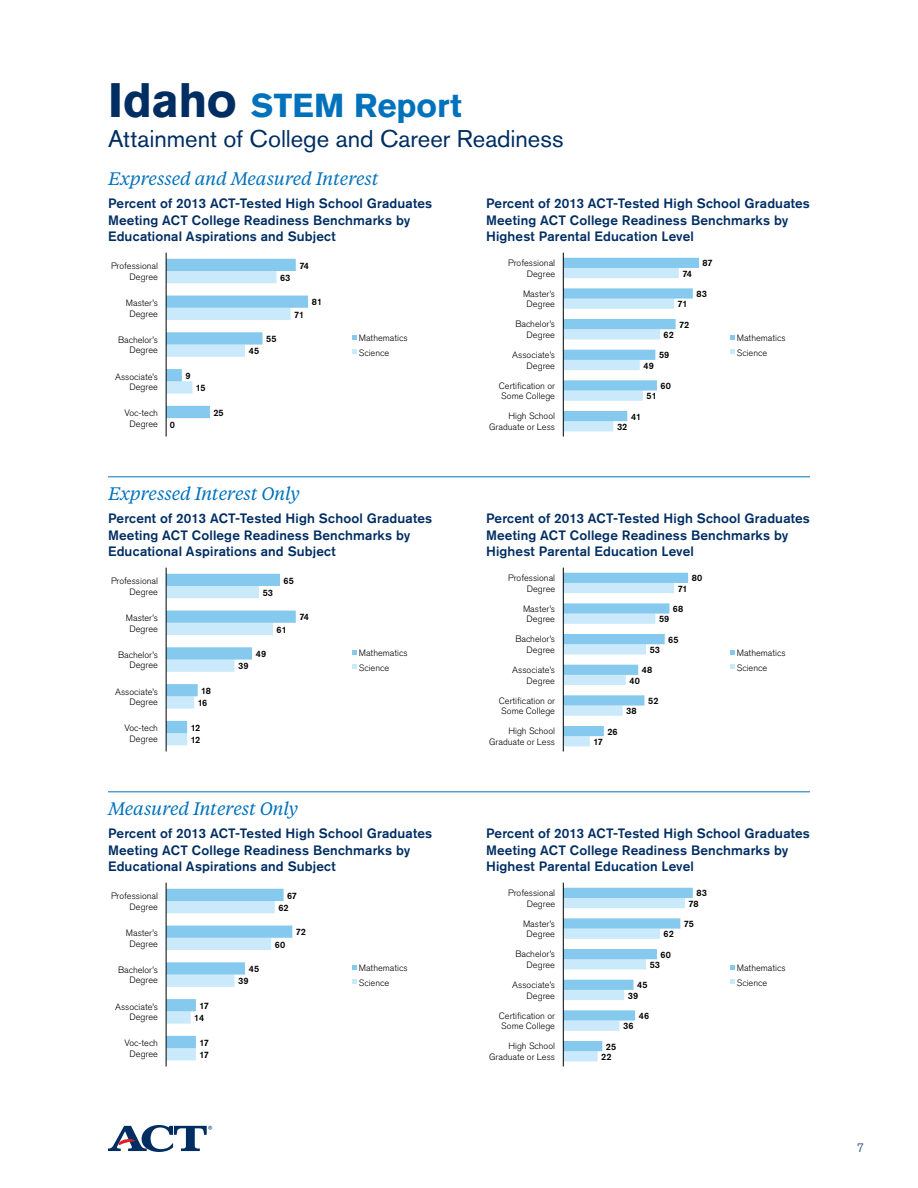
<style>
.page{position:relative;width:918px;height:1188px;background:#fff}
.page>*{position:absolute;margin:0;border:0;box-sizing:border-box;transform-origin:0 0}
.t1{font:700 33px "Akzidenz Grotesk Std";letter-spacing:.005em;color:#0072bc}
.t2{font:24px "Akzidenz Grotesk Std";color:#002d62}
.t3{font:italic 18px "Tiempos Text";letter-spacing:-.01em;color:#0072bc}
.t4{font:500 13.5px/16.5px "Akzidenz Grotesk Std";letter-spacing:.01em;color:#002d62}
.t5{font:300 12px "Akzidenz Grotesk Std";color:#002d62}
.t6{font:300 9.15px/10.6px "Akzidenz Grotesk Std";color:#000001;text-align:right}
.t7{font:500 9.15px "Akzidenz Grotesk Std";color:#000001}
.s1{font-size:48px;color:#002d62}
</style>
<div class="page">
<svg style="left:108px;top:1125px;width:104px;height:27px"></svg>
<svg style="left:167px;top:574px;width:129px;height:171px"></svg>
<hr style="left:166px;top:568px;width:1px;height:184px;background:#000001">
<svg style="left:352px;top:650px;width:5px;height:5px"></svg>
<svg style="left:352px;top:664px;width:5px;height:5px"></svg>
<svg style="left:167px;top:259px;width:141px;height:159px"></svg>
<hr style="left:166px;top:253px;width:1px;height:184px;background:#000001">
<svg style="left:352px;top:335px;width:5px;height:5px"></svg>
<svg style="left:352px;top:349px;width:5px;height:5px"></svg>
<svg style="left:564px;top:258px;width:135px;height:173px"></svg>
<hr style="left:563px;top:253px;width:1px;height:184px;background:#000001">
<svg style="left:730px;top:335px;width:5px;height:5px"></svg>
<svg style="left:730px;top:349px;width:5px;height:5px"></svg>
<svg style="left:564px;top:573px;width:124px;height:173px"></svg>
<hr style="left:563px;top:568px;width:1px;height:184px;background:#000001">
<svg style="left:730px;top:650px;width:5px;height:5px"></svg>
<svg style="left:730px;top:664px;width:5px;height:5px"></svg>
<svg style="left:167px;top:889px;width:125px;height:171px"></svg>
<hr style="left:166px;top:883px;width:1px;height:184px;background:#000001">
<svg style="left:352px;top:965px;width:5px;height:5px"></svg>
<svg style="left:352px;top:979px;width:5px;height:5px"></svg>
<svg style="left:564px;top:888px;width:129px;height:173px"></svg>
<hr style="left:563px;top:883px;width:1px;height:184px;background:#000001">
<svg style="left:730px;top:965px;width:5px;height:5px"></svg>
<svg style="left:730px;top:979px;width:5px;height:5px"></svg>
<hr style="left:108px;top:476px;width:702px;height:1px;background:#0072bc">
<hr style="left:108px;top:791px;width:702px;height:1px;background:#0072bc">
<h1 class="t1" style="left:108px;top:86px;width:355px"><span class="s1">Idaho</span> STEM Report</h1>
<h2 class="t2" style="left:108px;top:124px;width:457px">Attainment of College and Career Readiness</h2>
<h3 class="t3" style="left:108px;top:166px;width:272px">Expressed and Measured Interest</h3>
<h3 class="t4" style="left:108px;top:195px;width:326px">Percent of 2013 ACT-Tested High School Graduates<br>Meeting ACT College Readiness Benchmarks by<br>Educational Aspirations and Subject</h3>
<h3 class="t4" style="left:486px;top:195px;width:326px">Percent of 2013 ACT-Tested High School Graduates<br>Meeting ACT College Readiness Benchmarks by<br>Highest Parental Education Level</h3>
<p class="t6" style="left:111px;top:261px;width:48px">Professional<br>Degree</p>
<p class="t7" style="left:280px;top:272px;width:12px">63</p>
<p class="t7" style="left:299px;top:260px;width:11px">74</p>
<p class="t6" style="left:508px;top:258px;width:48px">Professional<br>Degree</p>
<p class="t7" style="left:682px;top:268px;width:11px">74</p>
<p class="t7" style="left:703px;top:258px;width:12px">87</p>
<p class="t6" style="left:126px;top:298px;width:34px;text-align:center">Master’s<br>Degree</p>
<p class="t7" style="left:294px;top:309px;width:12px">71</p>
<p class="t7" style="left:312px;top:297px;width:12px">81</p>
<p class="t6" style="left:523px;top:288px;width:34px;text-align:center">Master’s<br>Degree</p>
<p class="t7" style="left:678px;top:299px;width:12px">71</p>
<p class="t7" style="left:697px;top:288px;width:12px">83</p>
<p class="t6" style="left:118px;top:334px;width:41px">Bachelor’s<br>Degree</p>
<p class="t6" style="left:115px;top:371px;width:44px">Associate’s<br>Degree</p>
<p class="t7" style="left:185px;top:370px;width:7px">9</p>
<p class="t7" style="left:196px;top:382px;width:11px">15</p>
<p class="t7" style="left:266px;top:333px;width:12px">55</p>
<p class="t7" style="left:249px;top:346px;width:12px">45</p>
<p class="t6" style="left:359px;top:331px;width:50px;line-height:14.5px;text-align:left">Mathematics<br>Science</p>
<p class="t6" style="left:515px;top:319px;width:41px">Bachelor’s<br>Degree</p>
<p class="t6" style="left:512px;top:350px;width:44px">Associate’s<br>Degree</p>
<p class="t7" style="left:679px;top:319px;width:12px">72</p>
<p class="t7" style="left:664px;top:329px;width:12px">62</p>
<p class="t7" style="left:659px;top:350px;width:12px">59</p>
<p class="t7" style="left:643px;top:360px;width:12px">49</p>
<p class="t6" style="left:737px;top:331px;width:50px;line-height:14.5px;text-align:left">Mathematics<br>Science</p>
<p class="t6" style="left:499px;top:380px;width:58px;text-align:left">Certification or<br>Some College</p>
<p class="t7" style="left:660px;top:380px;width:12px">60</p>
<p class="t7" style="left:647px;top:391px;width:12px">51</p>
<p class="t6" style="left:124px;top:408px;width:35px;text-align:center">Voc-tech<br>Degree</p>
<p class="t7" style="left:170px;top:419px;width:7px">0</p>
<p class="t7" style="left:214px;top:407px;width:12px">25</p>
<p class="t6" style="left:489px;top:411px;width:68px">High School<br>Graduate or Less</p>
<p class="t7" style="left:631px;top:411px;width:12px">41</p>
<p class="t7" style="left:617px;top:421px;width:12px">32</p>
<h3 class="t3" style="left:108px;top:481px;width:193px">Expressed Interest Only</h3>
<h3 class="t4" style="left:108px;top:510px;width:326px">Percent of 2013 ACT-Tested High School Graduates<br>Meeting ACT College Readiness Benchmarks by<br>Educational Aspirations and Subject</h3>
<h3 class="t4" style="left:486px;top:510px;width:326px">Percent of 2013 ACT-Tested High School Graduates<br>Meeting ACT College Readiness Benchmarks by<br>Highest Parental Education Level</h3>
<p class="t6" style="left:111px;top:576px;width:48px">Professional<br>Degree</p>
<p class="t7" style="left:263px;top:587px;width:12px">53</p>
<p class="t7" style="left:284px;top:575px;width:12px">65</p>
<p class="t6" style="left:508px;top:573px;width:48px">Professional<br>Degree</p>
<p class="t7" style="left:692px;top:573px;width:12px">80</p>
<p class="t7" style="left:678px;top:583px;width:12px">71</p>
<p class="t6" style="left:126px;top:613px;width:34px;text-align:center">Master’s<br>Degree</p>
<p class="t7" style="left:277px;top:624px;width:12px">61</p>
<p class="t7" style="left:299px;top:612px;width:11px">74</p>
<p class="t6" style="left:523px;top:603px;width:34px;text-align:center">Master’s<br>Degree</p>
<p class="t7" style="left:673px;top:603px;width:12px">68</p>
<p class="t7" style="left:659px;top:614px;width:12px">59</p>
<p class="t6" style="left:118px;top:649px;width:41px">Bachelor’s<br>Degree</p>
<p class="t6" style="left:115px;top:686px;width:44px">Associate’s<br>Degree</p>
<p class="t7" style="left:201px;top:685px;width:11px">18</p>
<p class="t7" style="left:198px;top:697px;width:11px">16</p>
<p class="t7" style="left:256px;top:648px;width:12px">49</p>
<p class="t7" style="left:238px;top:661px;width:12px">39</p>
<p class="t6" style="left:359px;top:646px;width:50px;line-height:14.5px;text-align:left">Mathematics<br>Science</p>
<p class="t6" style="left:515px;top:634px;width:41px">Bachelor’s<br>Degree</p>
<p class="t6" style="left:512px;top:665px;width:44px">Associate’s<br>Degree</p>
<p class="t7" style="left:650px;top:644px;width:12px">53</p>
<p class="t7" style="left:642px;top:665px;width:12px">48</p>
<p class="t7" style="left:629px;top:675px;width:12px">40</p>
<p class="t7" style="left:668px;top:634px;width:12px">65</p>
<p class="t6" style="left:737px;top:646px;width:50px;line-height:14.5px;text-align:left">Mathematics<br>Science</p>
<p class="t6" style="left:499px;top:695px;width:58px;text-align:left">Certification or<br>Some College</p>
<p class="t7" style="left:626px;top:706px;width:12px">38</p>
<p class="t7" style="left:648px;top:695px;width:12px">52</p>
<p class="t6" style="left:124px;top:723px;width:35px;text-align:center">Voc-tech<br>Degree</p>
<p class="t7" style="left:191px;top:722px;width:11px">12</p>
<p class="t7" style="left:191px;top:734px;width:11px">12</p>
<p class="t6" style="left:489px;top:726px;width:67px">High School<br>Graduate or Less</p>
<p class="t7" style="left:607px;top:726px;width:12px">26</p>
<p class="t7" style="left:593px;top:736px;width:11px">17</p>
<h3 class="t3" style="left:108px;top:796px;width:192px">Measured Interest Only</h3>
<h3 class="t4" style="left:108px;top:825px;width:326px">Percent of 2013 ACT-Tested High School Graduates<br>Meeting ACT College Readiness Benchmarks by<br>Educational Aspirations and Subject</h3>
<h3 class="t4" style="left:486px;top:825px;width:326px">Percent of 2013 ACT-Tested High School Graduates<br>Meeting ACT College Readiness Benchmarks by<br>Highest Parental Education Level</h3>
<p class="t6" style="left:111px;top:891px;width:48px">Professional<br>Degree</p>
<p class="t7" style="left:287px;top:890px;width:11px">67</p>
<p class="t7" style="left:278px;top:902px;width:12px">62</p>
<p class="t6" style="left:508px;top:888px;width:48px">Professional<br>Degree</p>
<p class="t7" style="left:697px;top:888px;width:12px">83</p>
<p class="t7" style="left:689px;top:898px;width:12px">78</p>
<p class="t6" style="left:126px;top:928px;width:34px;text-align:center">Master’s<br>Degree</p>
<p class="t7" style="left:275px;top:939px;width:12px">60</p>
<p class="t7" style="left:296px;top:927px;width:12px">72</p>
<p class="t6" style="left:523px;top:918px;width:34px;text-align:center">Master’s<br>Degree</p>
<p class="t7" style="left:664px;top:929px;width:12px">62</p>
<p class="t7" style="left:684px;top:918px;width:12px">75</p>
<p class="t6" style="left:118px;top:964px;width:41px">Bachelor’s<br>Degree</p>
<p class="t6" style="left:115px;top:1001px;width:44px">Associate’s<br>Degree</p>
<p class="t7" style="left:199px;top:1000px;width:11px">17</p>
<p class="t7" style="left:194px;top:1012px;width:11px">14</p>
<p class="t7" style="left:249px;top:963px;width:12px">45</p>
<p class="t7" style="left:238px;top:976px;width:12px">39</p>
<p class="t6" style="left:359px;top:961px;width:50px;line-height:14.5px;text-align:left">Mathematics<br>Science</p>
<p class="t6" style="left:515px;top:949px;width:41px">Bachelor’s<br>Degree</p>
<p class="t6" style="left:512px;top:980px;width:44px">Associate’s<br>Degree</p>
<p class="t7" style="left:660px;top:949px;width:12px">60</p>
<p class="t7" style="left:650px;top:959px;width:12px">53</p>
<p class="t7" style="left:637px;top:980px;width:12px">45</p>
<p class="t7" style="left:628px;top:990px;width:12px">39</p>
<p class="t6" style="left:737px;top:961px;width:50px;line-height:14.5px;text-align:left">Mathematics<br>Science</p>
<p class="t6" style="left:499px;top:1010px;width:58px;text-align:left">Certification or<br>Some College</p>
<p class="t7" style="left:639px;top:1010px;width:12px">46</p>
<p class="t7" style="left:623px;top:1021px;width:12px">36</p>
<p class="t6" style="left:124px;top:1038px;width:35px;text-align:center">Voc-tech<br>Degree</p>
<p class="t7" style="left:199px;top:1037px;width:11px">17</p>
<p class="t7" style="left:199px;top:1049px;width:11px">17</p>
<p class="t6" style="left:489px;top:1041px;width:67px">High School<br>Graduate or Less</p>
<p class="t7" style="left:606px;top:1041px;width:12px">25</p>
<p class="t7" style="left:601px;top:1051px;width:12px">22</p>
<h3 class="t5" style="left:857px;top:1141px;width:8px">7</h3>
</div>
